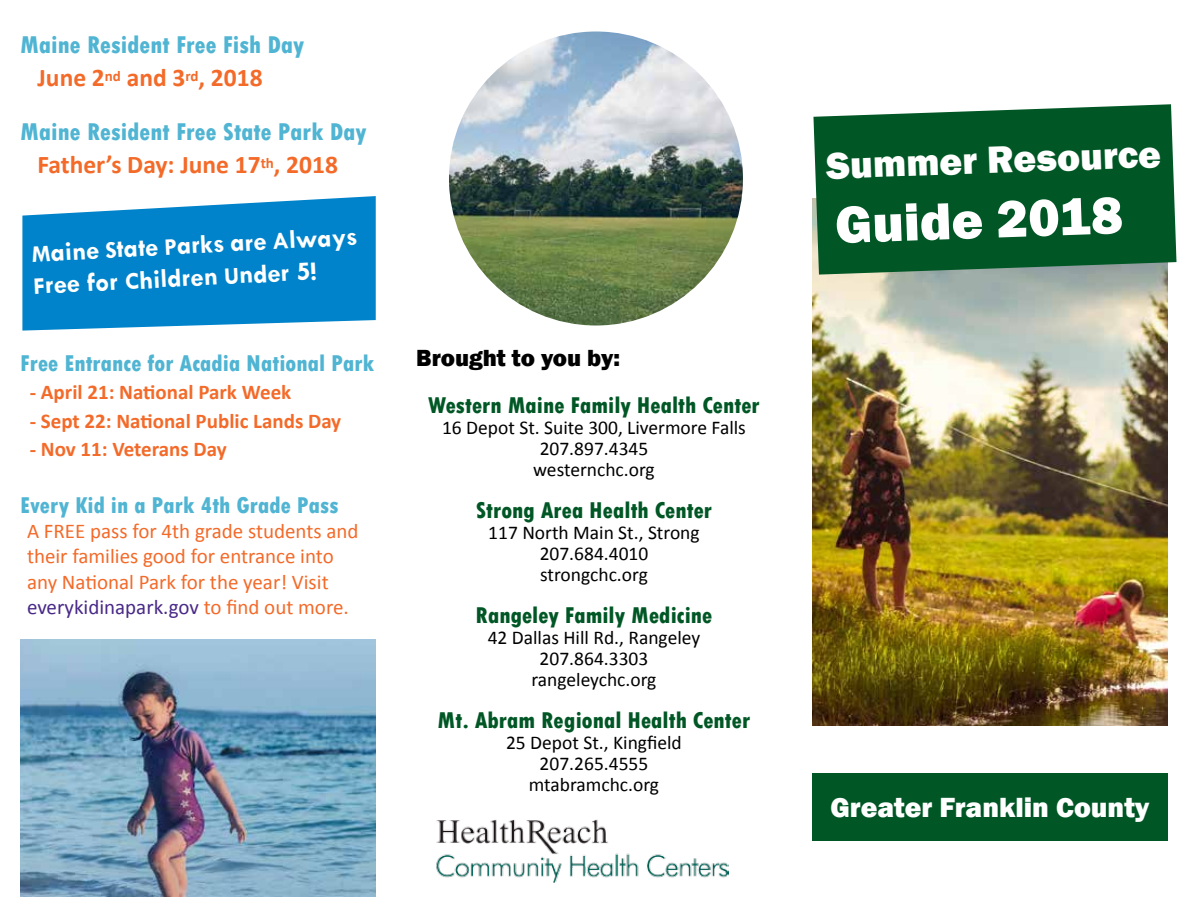
<style>
.page{position:relative;width:1188px;height:918px;background:#fff}
.page>*{position:absolute;margin:0;border:0;box-sizing:border-box;transform-origin:0 0}
.t1{font:800 54px "Franklin Gothic";color:#fff}
.t2{font:800 39px "Franklin Gothic";color:#fff}
.t3{font:800 28.5px "Franklin Gothic";color:#fff}
.t4{font:700 27px/32.4px "Tw Cen";color:#fff}
.t5{font:800 condensed 25.5px "Tw Cen";color:#50b4d3}
.t6{font:700 25.5px "Calibri";color:#f36a29}
.t7{font:800 condensed 24px "Tw Cen";color:#005725}
.t8{font:800 condensed 24px "Tw Cen";color:#50b4d3}
.t9{font:800 24px "Franklin Gothic";color:#000}
.t10{font:21px/25.2px "Calibri";color:#f36a29}
.t11{font:700 21px "Calibri";color:#f36a29}
.t12{font:19.5px/21px "Calibri";color:#000;text-align:center}
.s1{font-size:24px}
.s2{color:#482987}
</style>
<div class="page">
<svg style="left:22px;top:196px;width:354px;height:135px;background:#1d91d0"></svg>
<img style="left:436px;top:820px;width:293px;height:63px">
<img style="left:812px;top:198px;width:356px;height:528px">
<svg style="left:813px;top:104px;width:364px;height:171px;background:#136335"></svg>
<img style="left:449px;top:32px;width:294px;height:294px;border-radius:147px">
<img style="left:21px;top:639px;width:355px;height:257px">
<div style="left:812px;top:773px;width:356px;height:67px;background:#005725"></div>
<h3 class="t5" style="left:20px;top:30px;width:286px">Maine Resident Free Fish Day</h3>
<h3 class="t6" style="left:38px;top:61px;width:227px">June 2<sup>nd</sup> and 3<sup>rd</sup>, 2018</h3>
<h3 class="t5" style="left:20px;top:117px;width:348px">Maine Resident Free State Park Day</h3>
<h3 class="t6" style="left:38px;top:148px;width:302px">Father’s Day: June 17<sup>th</sup>, 2018</h3>
<h3 class="t4" style="left:31px;top:236px;width:328px;rotate:-3deg"><span class="s1">M</span>aine <span class="s1">S</span>tate <span class="s1">P</span>arks are <span class="s1">A</span>lways<br><span class="s1">F</span>ree for <span class="s1">C</span>hildren <span class="s1">U</span>nder 5!</h3>
<p class="t8" style="left:20px;top:349px;width:356px">Free Entrance for Acadia National Park</p>
<p class="t11" style="left:30px;top:379px;width:263px">- April 21: National Park Week</p>
<p class="t11" style="left:30px;top:408px;width:313px">- Sept 22: National Public Lands Day</p>
<p class="t11" style="left:30px;top:436px;width:199px">- Nov 11: Veterans Day</p>
<p class="t8" style="left:20px;top:491px;width:320px">Every Kid in a Park 4th Grade Pass</p>
<p class="t10" style="left:27px;top:519px;width:333px">A FREE pass for 4th grade students and their families good for entrance into any National Park for the year! Visit <span class="s2">everykidinapark.gov</span> to find out more.</p>
<p class="t9" style="left:416px;top:342px;width:205px">Brought to you by:</p>
<p class="t7" style="left:428px;top:391px;width:333px">Western Maine Family Health Center</p>
<p class="t12" style="left:442px;top:417px;width:305px">16 Depot St. Suite 300, Livermore Falls<br>207.897.4345<br>westernchc.org</p>
<p class="t7" style="left:476px;top:496px;width:238px">Strong Area Health Center</p>
<p class="t12" style="left:488px;top:522px;width:213px">117 North Main St., Strong<br>207.684.4010 strongchc.org</p>
<p class="t7" style="left:476px;top:601px;width:238px">Rangeley Family Medicine</p>
<p class="t12" style="left:488px;top:627px;width:214px">42 Dallas Hill Rd., Rangeley<br>207.864.3303 rangeleychc.org</p>
<p class="t7" style="left:438px;top:706px;width:314px">Mt. Abram Regional Health Center</p>
<p class="t12" style="left:506px;top:732px;width:177px">25 Depot St., Kingfield<br>207.265.4555 mtabramchc.org</p>
<h2 class="t2" style="left:826px;top:140px;width:336px;rotate:-2deg">Summer Resource</h2>
<h1 class="t1" style="left:834px;top:190px;width:289px;rotate:-2deg">Guide 2018</h1>
<h3 class="t3" style="left:830px;top:789px;width:321px">Greater Franklin County</h3>
</div>
